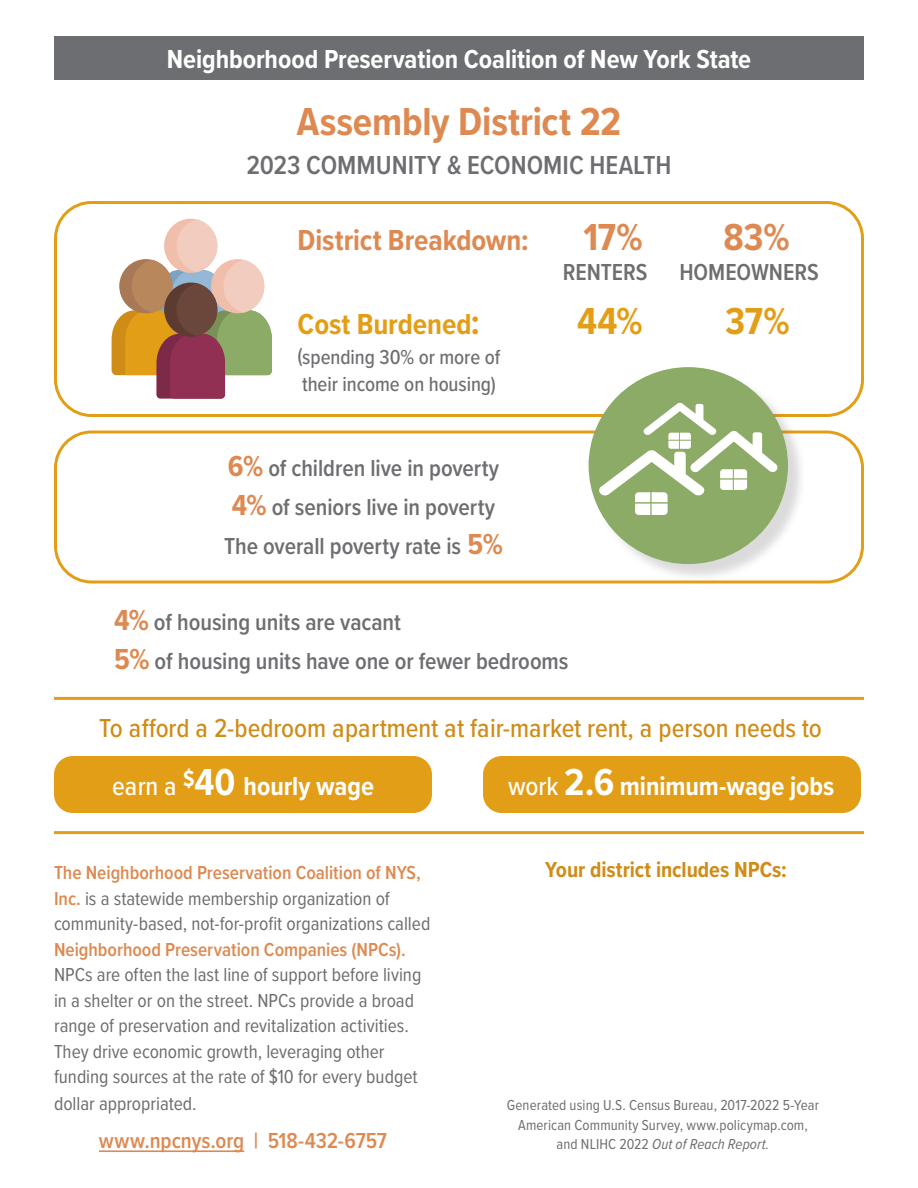
<style>
.page{position:relative;width:918px;height:1188px;background:#fff}
.page>*{position:absolute;margin:0;border:0;box-sizing:border-box;transform-origin:0 0}
.t1{font:700 40.5px "Proxima Nova Cond";letter-spacing:-.005em;color:#dd8951}
.t2{font:700 39px "Proxima Nova Cond";color:#dd8951}
.t3{font:700 39px "Proxima Nova Cond";color:#e39e17}
.t4{font:700 30px "Proxima Nova Cond";color:#dd8951}
.t5{font:700 30px "Proxima Nova Cond";color:#e39e17}
.t6{font:700 27px "Proxima Nova Cond";letter-spacing:-.005em;color:#fff}
.t7{font:500 27px "Proxima Nova Cond";letter-spacing:-.005em;color:#cf8c17}
.t8{font:600 27px "Proxima Nova Cond";color:#6d6e71}
.t9{font:600 24px/39px "Proxima Nova Cond";letter-spacing:-.005em;color:#6d6e71;text-align:center}
.t10{font:600 22.5px "Proxima Nova Cond";letter-spacing:-.005em;color:#dd8951}
.t11{font:700 22.5px "Proxima Nova Cond";color:#cf8c17}
.t12{font:500 21px/27px "Proxima Nova Cond";letter-spacing:-.005em;color:#6d6e71}
.t13{font:19.5px/25.7px "Proxima Nova Cond";color:#6d6e71}
.t14{font:600 19.5px "Proxima Nova Cond";color:#dd8951}
.t15{font:15px/19.5px "Proxima Nova Cond";letter-spacing:.005em;color:#6d6e71;text-align:center}
.s1{font-size:36px}
.s2{font-weight:700;font-size:30px;color:#dd8951}
.s3{font-weight:500}
.s4{font-size:39px}
.s5{font-weight:600;color:#dd8951}
.s6{font-weight:600;color:#db874f}
.s7{font-style:italic}
</style>
<div class="page">
<div style="left:55px;top:757px;width:376px;height:55px;background:#e39e17;border-radius:18px"></div>
<div style="left:54px;top:756px;width:378px;height:57px;border:2px solid #e39e17;border-radius:18px"></div>
<div style="left:484px;top:757px;width:376px;height:55px;background:#e39e17;border-radius:18px"></div>
<div style="left:483px;top:756px;width:378px;height:57px;border:2px solid #e39e17;border-radius:18px"></div>
<div style="left:54px;top:430px;width:810px;height:154px;border:3px solid #e39e17;border-radius:36px"></div>
<div style="left:54px;top:201px;width:810px;height:216px;border:3px solid #e39e17;border-radius:36px"></div>
<div style="left:54px;top:36px;width:810px;height:43px;background:#6d6e71"></div>
<svg style="left:112px;top:219px;width:160px;height:180px"></svg>
<div style="left:176px;top:283px;width:41px;height:53px;background:#6b473b;border-radius:50%"></div>
<div style="left:591px;top:370px;width:216px;height:212px;background:#6e6e70;opacity:.25"></div>
<div style="left:589px;top:368px;width:198px;height:195px;background:#8cab66;border-radius:50%"></div>
<svg style="left:598px;top:403px;width:180px;height:112px"></svg>
<hr style="left:99px;top:1150px;width:145px;height:2px;background:#dd8951">
<hr style="left:54px;top:697px;width:810px;height:3px;background:#e39e17">
<hr style="left:54px;top:831px;width:810px;height:3px;background:#e39e17">
<h3 class="t6" style="left:167px;top:39px;width:586px">Neighborhood Preservation Coalition of New York State</h3>
<h1 class="t1" style="left:297px;top:92px;width:326px">Assembly District 22</h1>
<h3 class="t8" style="left:247px;top:146px;width:427px">2023 COMMUNITY &amp; ECONOMIC HEALTH</h3>
<h3 class="t4" style="left:298px;top:217px;width:233px">District Breakdown:</h3>
<h2 class="t2" style="left:584px;top:208px;width:60px">17%</h2>
<h2 class="t2" style="left:723px;top:208px;width:68px">83%</h2>
<p class="t9" style="left:563px;top:251px;width:86px">RENTERS</p>
<p class="t9" style="left:679px;top:251px;width:141px">HOMEOWNERS</p>
<h3 class="t5" style="left:298px;top:301px;width:184px">Cost Burdened<span class="s1">:</span></h3>
<h2 class="t3" style="left:577px;top:292px;width:67px">44%</h2>
<h2 class="t3" style="left:725px;top:292px;width:66px">37%</h2>
<p class="t12" style="left:298px;top:342px;width:204px">(spending 30% or more of their income on housing)</p>
<p class="t9" style="left:224px;top:448px;width:280px"><span class="s2">6%</span> of children live in poverty<br><span class="s2">4%</span> of seniors live in poverty<br>The overall poverty rate is <span class="s2">5%</span></p>
<p class="t9" style="left:114px;top:602px;width:456px;text-align:left"><span class="s2">4%</span> of housing units are vacant<br><span class="s2">5%</span> of housing units have one or fewer bedrooms</p>
<h3 class="t7" style="left:99px;top:709px;width:724px">To afford a 2-bedroom apartment at fair-market rent, a person needs to</h3>
<h3 class="t6" style="left:112px;top:766px;width:263px"><span class="s3">earn a</span> <sup>$</sup><span class="s4">40</span> hourly wage</h3>
<h3 class="t6" style="left:508px;top:766px;width:327px"><span class="s3">work</span> <span class="s4">2.6</span> minimum-wage jobs</h3>
<p class="t14" style="left:54px;top:859px;width:368px">The Neighborhood Preservation Coalition of NYS,</p>
<p class="t11" style="left:545px;top:853px;width:243px">Your district includes NPCs:</p>
<p class="t13" style="left:54px;top:885px;width:378px"><span class="s5">Inc.</span> is a statewide membership organization of community-based, not-for-profit organizations called <span class="s5">Neighborhood Preservation Companies (NPCs)</span><span class="s6">.<br></span>NPCs are often the last line of support before living in a shelter or on the street. NPCs provide a broad range of preservation and revitalization activities.<br>They drive economic growth, leveraging other funding sources at the rate of $10 for every budget dollar appropriated.</p>
<p class="t10" style="left:99px;top:1124px;width:290px">www.npcnys.org | 518-432-6757</p>
<p class="t15" style="left:507px;top:1095px;width:314px">Generated using U.S. Census Bureau, 2017-2022 5-Year<br>American Community Survey, www.policymap.com, and NLIHC 2022 <span class="s7">Out of Reach Report.</span></p>
</div>
